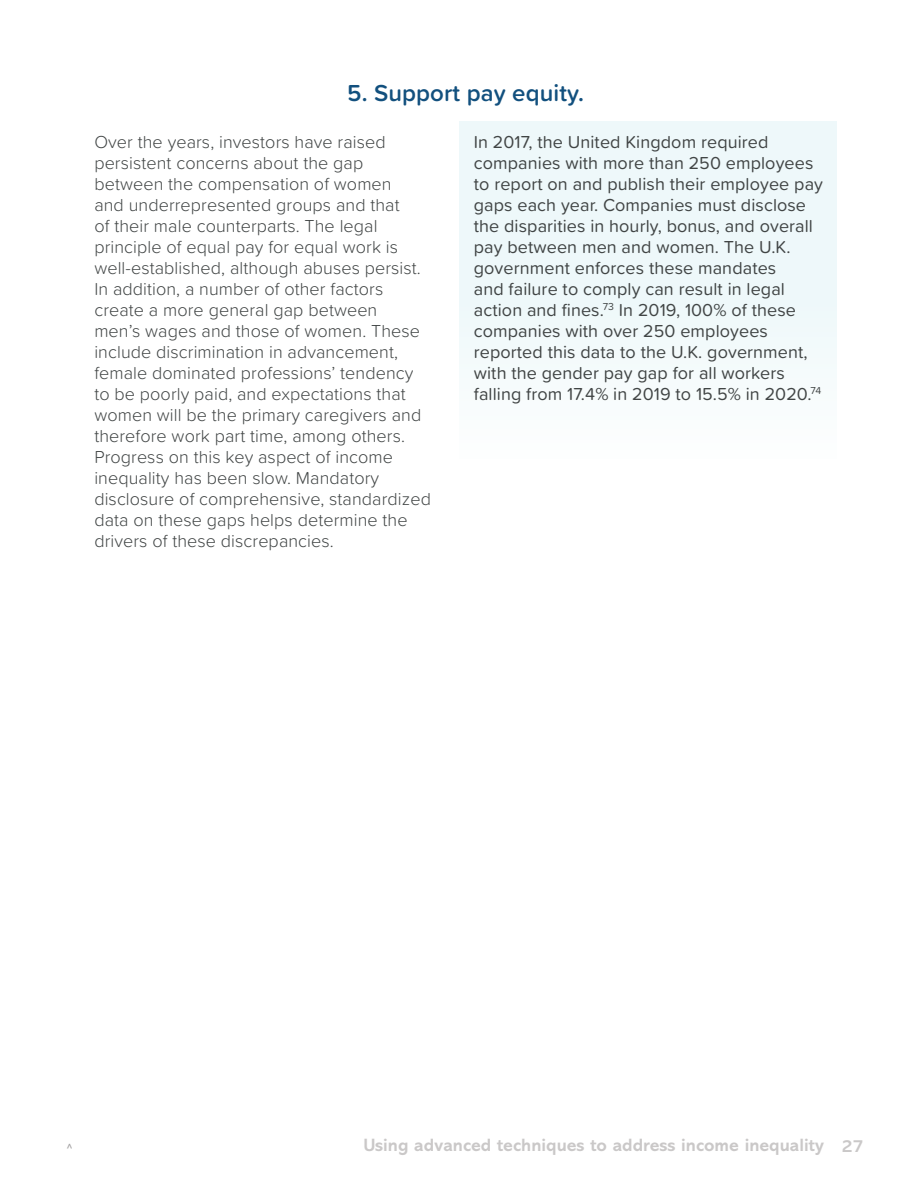
<style>
.page{position:relative;width:918px;height:1188px;background:#fff}
.page>*{position:absolute;margin:0;border:0;box-sizing:border-box;transform-origin:0 0}
.TIIP-BODY_TITLE_11-2{font:600 24px "Proxima Soft";letter-spacing:.005em;color:#12507e}
.BODY-TIIP-2-8-21{font:300 18px/21px "Proxima Soft";letter-spacing:.005em;color:#414545}
.BODY-TIIP-2-8-21-2{font:18px/21px "Proxima Soft";letter-spacing:.005em;color:#414545}
.Box_Header_Text{font:700 18px "Abadi MT Pro";color:#cac8c8}
.Box_Header_Text-2{font:700 12px "Abadi MT Pro";color:#a4a2a3}
</style>
<div class="page">
<div style="left:459px;top:122px;width:378px;height:337px;background:linear-gradient(to right,#f2f9fb,#f2f9fb)"></div>
<p class="TIIP-BODY_TITLE_11-2" style="left:347px;top:75px;width:238px">5. Support pay equity.</p>
<p class="BODY-TIIP-2-8-21" style="left:94px;top:131px;width:338px">Over the years, investors have raised persistent concerns about the gap between the compensation of women<br>and underrepresented groups and that<br>of their male counterparts. The legal principle of equal pay for equal work is well-established, although abuses persist.<br>In addition, a number of other factors create a more general gap between<br>men’s wages and those of women. These include discrimination in advancement, female dominated professions’ tendency to be poorly paid, and expectations that women will be the primary caregivers and therefore work part time, among others.<br>Progress on this key aspect of income inequality has been slow. Mandatory disclosure of comprehensive, standardized data on these gaps helps determine the drivers of these discrepancies.</p>
<p class="BODY-TIIP-2-8-21-2" style="left:474px;top:131px;width:351px">In 2017, the United Kingdom required companies with more than 250 employees to report on and publish their employee pay gaps each year. Companies must disclose the disparities in hourly, bonus, and overall pay between men and women. The U.K. government enforces these mandates<br>and failure to comply can result in legal action and fines.<sup>73</sup> In 2019, 100% of these companies with over 250 employees reported this data to the U.K. government, with the gender pay gap for all workers falling from 17.4% in 2019 to 15.5% in 2020.<sup>74</sup></p>
<p class="Box_Header_Text-2" style="left:67px;top:1141px;width:7px">^</p>
<p class="Box_Header_Text" style="left:364px;top:1134px;width:462px">Using advanced techniques to address income inequality</p>
<p class="Box_Header_Text" style="left:842px;top:1136px;width:24px">27</p>
</div>
